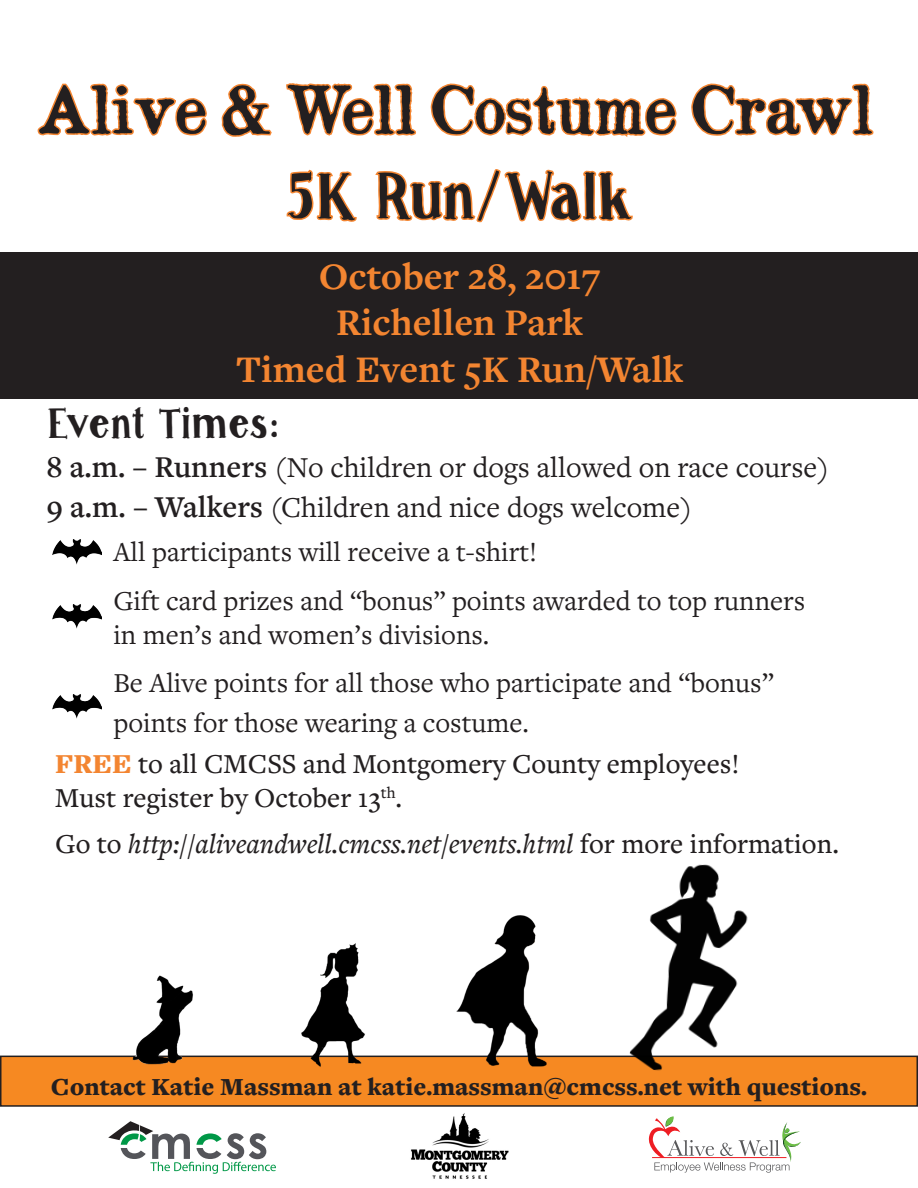
<style>
.page{position:relative;width:918px;height:1188px;background:#fff}
.page>*{position:absolute;margin:0;border:0;box-sizing:border-box;transform-origin:0 0}
.t1{font:70.5px "Caitiff";letter-spacing:-.025em;color:#231f20}
.t2{font:54px "Opera Lyrics Smooth";color:#231f20}
.t3{font:46.5px "Caitiff";letter-spacing:-.025em;color:#231f20}
.t4{font:700 39px "Freight Text Pro";color:#f38531}
.t5{font:30px "Freight Text Pro";color:#231f20}
.t6{font:28.5px "Freight Text Pro";color:#231f20}
.t7{font:500 28.5px "Freight Text Pro";color:#231f20}
.t8{font:italic 500 28.5px "Freight Text Pro";color:#231f20}
.t9{font:900 25.5px "Freight Text Pro";color:#231f20}
.s1{font-weight:600;font-size:31.5px}
.s2{font-weight:900;color:#f38531}
.s3{font-style:normal}
</style>
<div class="page">
<div style="left:0;top:252px;width:918px;height:146px;background:#231f20"></div>
<div style="left:1px;top:1056px;width:916px;height:50px;background:#f68922"></div>
<div style="left:0;top:1056px;width:918px;height:51px;border:2px solid #231f20"></div>
<svg style="left:37px;top:83px;width:170px;height:53px"></svg>
<svg style="left:221px;top:83px;width:51px;height:54px"></svg>
<svg style="left:691px;top:83px;width:183px;height:53px"></svg>
<svg style="left:286px;top:83px;width:391px;height:140px"></svg>
<img style="left:53px;top:540px;width:49px;height:24px">
<img style="left:53px;top:604px;width:49px;height:25px">
<img style="left:53px;top:694px;width:49px;height:24px">
<img style="left:434px;top:915px;width:87px;height:151px">
<img style="left:72px;top:975px;width:171px;height:90px">
<img style="left:521px;top:864px;width:338px;height:243px">
<img style="left:284px;top:943px;width:142px;height:164px">
<img style="left:411px;top:1113px;width:98px;height:66px">
<svg style="left:649px;top:1116px;width:152px;height:57px"></svg>
<svg style="left:108px;top:1121px;width:168px;height:53px"></svg>
<p class="t2" style="left:38px;top:80px;width:837px">Alive &amp; Well Costume Crawl</p>
<p class="t1" style="left:285px;top:159px;width:350px">5K Run/Walk</p>
<p class="t4" style="left:319px;top:250px;width:283px">October 28, 2017</p>
<p class="t4" style="left:336px;top:297px;width:249px">Richellen Park</p>
<p class="t4" style="left:236px;top:344px;width:449px">Timed Event 5K Run/Walk</p>
<p class="t3" style="left:46px;top:398px;width:235px">Event Times:</p>
<p class="t5" style="left:46px;top:448px;width:784px"><span class="s1">8 a.m. – Runners</span> (No children or dogs allowed on race course)</p>
<p class="t5" style="left:46px;top:487px;width:647px"><span class="s1">9 a.m. – Walkers</span> (Children and nice dogs welcome)</p>
<p class="t6" style="left:113px;top:533px;width:425px">All participants will receive a t-shirt!</p>
<p class="t6" style="left:113px;top:582px;width:693px">Gift card prizes and “bonus” points awarded to top runners</p>
<p class="t6" style="left:113px;top:617px;width:377px">in men’s and women’s divisions.</p>
<p class="t6" style="left:113px;top:665px;width:662px">Be Alive points for all those who participate and “bonus”</p>
<p class="t6" style="left:113px;top:704px;width:417px">points for those wearing a costume.</p>
<p class="t7" style="left:55px;top:745px;width:686px"><span class="s2">FREE</span> to all CMCSS and Montgomery County employees!</p>
<p class="t7" style="left:55px;top:779px;width:348px">Must register by October 13<sup>th</sup>.</p>
<p class="t8" style="left:55px;top:825px;width:785px"><span class="s3">Go to</span> http://aliveandwell.cmcss.net/events.html <span class="s3">for more information.</span></p>
<p class="t9" style="left:51px;top:1069px;width:818px">Contact Katie Massman at katie.massman@cmcss.net with questions.</p>
</div>
